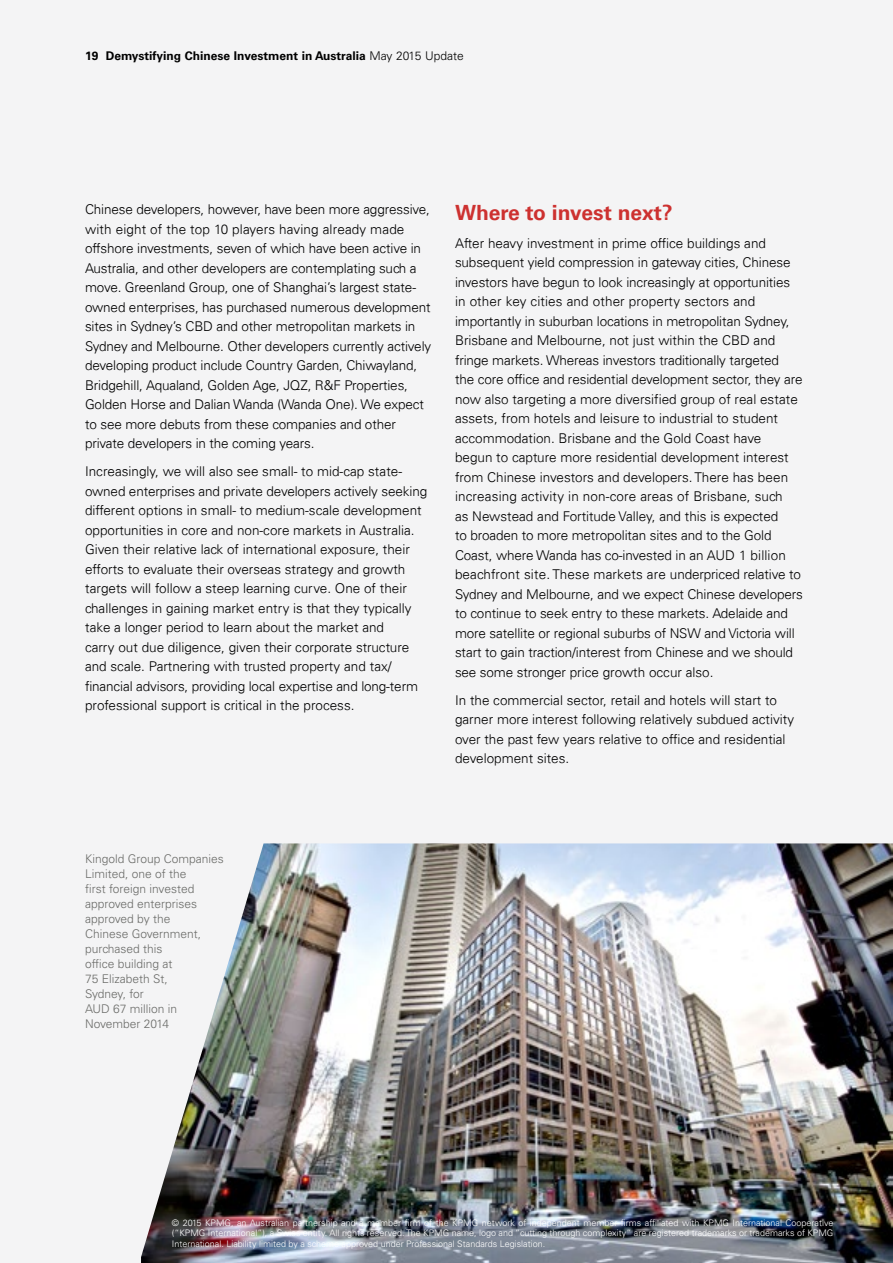
<style>
.page{position:relative;width:893px;height:1263px;background:#f4f4f5}
.page>*{position:absolute;margin:0;border:0;box-sizing:border-box;transform-origin:0 0}
.t1{font:700 21px "Univers 65";color:#cd3130}
.t2{font:300 13.5px/19.5px "Univers 45";letter-spacing:-.01em;color:#000}
.t3{font:300 12px/15px "Univers LT Std";color:#6a6b68}
.t4{font:700 12px "Univers LT Std";color:#000}
.t5{font:300 9px/10.5px "Univers LT Std";color:#fff;text-align:justify}
.s1{font-weight:300}
</style>
<div class="page">
<img style="left:141px;top:843px;width:752px;height:420px">
<p class="t4" style="left:85px;top:48px;width:380px">19 Demystifying Chinese Investment in Australia <span class="s1">May 2015 Update</span></p>
<p class="t2" style="left:85px;top:200px;width:348px">Chinese developers, however, have been more aggressive, with eight of the top 10 players having already made offshore investments, seven of which have been active in Australia, and other developers are contemplating such a move. Greenland Group, one of Shanghai’s largest state&shy;owned enterprises, has purchased numerous development sites in Sydney’s CBD and other metropolitan markets in Sydney and Melbourne. Other developers currently actively developing product include Country Garden, Chiwayland, Bridgehill, Aqualand, Golden Age, JQZ, R&amp;F Properties, Golden Horse and Dalian Wanda (Wanda One). We expect to see more debuts from these companies and other private developers in the coming years.</p>
<p class="t2" style="left:85px;top:462px;width:344px">Increasingly, we will also see small- to mid-cap state&shy;owned enterprises and private developers actively seeking different options in small- to medium-scale development opportunities in core and non-core markets in Australia.<br>Given their relative lack of international exposure, their efforts to evaluate their overseas strategy and growth targets will follow a steep learning curve. One of their challenges in gaining market entry is that they typically take a longer period to learn about the market and<br>carry out due diligence, given their corporate structure and scale. Partnering with trusted property and tax/ financial advisors, providing local expertise and long-term professional support is critical in the process.</p>
<h1 class="t1" style="left:455px;top:200px;width:219px">Where to invest next?</h1>
<p class="t2" style="left:455px;top:233px;width:350px">After heavy investment in prime office buildings and subsequent yield compression in gateway cities, Chinese investors have begun to look increasingly at opportunities in other key cities and other property sectors and importantly in suburban locations in metropolitan Sydney, Brisbane and Melbourne, not just within the CBD and fringe markets. Whereas investors traditionally targeted<br>the core office and residential development sector, they are now also targeting a more diversified group of real estate assets, from hotels and leisure to industrial to student accommodation. Brisbane and the Gold Coast have<br>begun to capture more residential development interest from Chinese investors and developers. There has been increasing activity in non-core areas of Brisbane, such<br>as Newstead and Fortitude Valley, and this is expected<br>to broaden to more metropolitan sites and to the Gold Coast, where Wanda has co-invested in an AUD 1 billion beachfront site. These markets are underpriced relative to Sydney and Melbourne, and we expect Chinese developers to continue to seek entry to these markets. Adelaide and more satellite or regional suburbs of NSW and Victoria will start to gain traction/interest from Chinese and we should see some stronger price growth occur also.</p>
<p class="t2" style="left:455px;top:690px;width:341px">In the commercial sector, retail and hotels will start to garner more interest following relatively subdued activity over the past few years relative to office and residential development sites.</p>
<p class="t3" style="left:85px;top:852px;width:140px">Kingold Group Companies<br>Limited, one of the<br>first foreign invested approved enterprises approved by the<br>Chinese Government, purchased this<br>office building at<br>75 Elizabeth St,<br>Sydney, for<br>AUD 67 million in<br>November 2014</p>
<p class="t5" style="left:172px;top:1217px;width:663px">© 2015 KPMG, an Australian partnership and a member firm of the KPMG network of independent member firms affiliated with KPMG International Cooperative (“KPMG International”), a Swiss entity. All rights reserved. The KPMG name, logo and “cutting through complexity” are registered trademarks or trademarks of KPMG International. Liability limited by a scheme approved under Professional Standards Legislation.</p>
</div>
